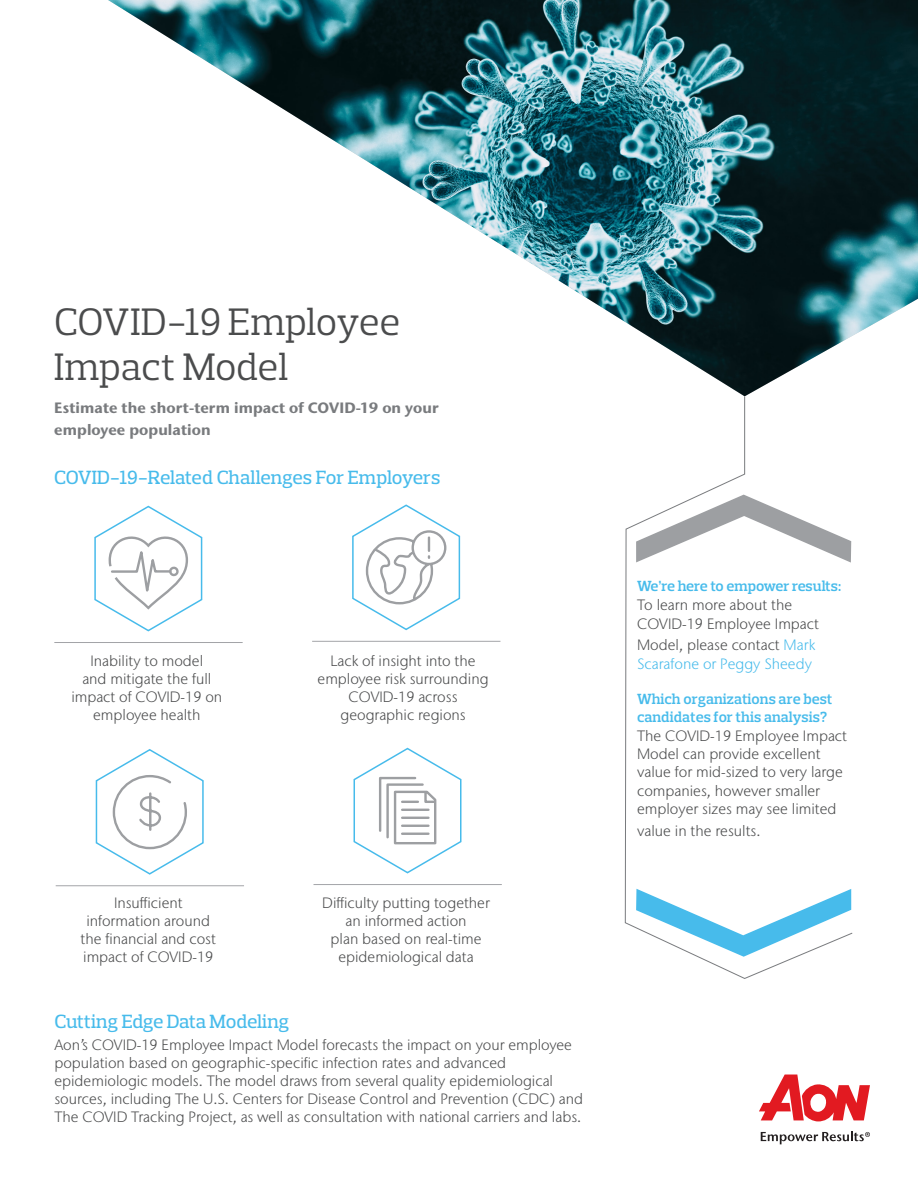
<style>
.page{position:relative;width:918px;height:1188px;background:#fff}
.page>*{position:absolute;margin:0;border:0;box-sizing:border-box;transform-origin:0 0}
.Headline{font:39px/45px "Prelo Slab";letter-spacing:-.01em;color:#4b4c4d}
.Header_1{font:500 19.5px "Prelo Slab";letter-spacing:-.015em;color:#47bbeb}
.Body_copy_bullets{font:300 15px/18px "Stone Sans IIITC Pro";color:#4b4c4d;text-align:center}
.Crossheading{font:700 15px "Stone Sans IIITC Pro";letter-spacing:.005em;color:#797b7e}
.t1{font:300 15px/18.6px "Stone Sans IIITC Pro";color:#47bbeb}
.s1{font-family:"Prelo Slab";font-weight:600;color:#47bbeb}
.s2{color:#4b4c4d}
</style>
<div class="page">
<svg style="left:759px;top:1075px;width:111px;height:47px"></svg>
<svg style="left:761px;top:1132px;width:109px;height:12px"></svg>
<img style="left:108px;top:0;width:810px;height:396px">
<svg style="left:625px;top:396px;width:228px;height:583px"></svg>
<svg style="left:636px;top:889px;width:215px;height:68px"></svg>
<svg style="left:636px;top:495px;width:215px;height:68px"></svg>
<hr style="left:54px;top:642px;width:189px;height:1px;background:#a3a4a8">
<hr style="left:312px;top:641px;width:188px;height:1px;background:#a3a4a8">
<hr style="left:56px;top:885px;width:188px;height:1px;background:#a3a4a8">
<hr style="left:314px;top:884px;width:188px;height:1px;background:#a3a4a8">
<svg style="left:352px;top:504px;width:109px;height:127px"></svg>
<svg style="left:94px;top:505px;width:109px;height:127px"></svg>
<svg style="left:353px;top:747px;width:109px;height:127px"></svg>
<svg style="left:95px;top:749px;width:109px;height:126px"></svg>
<p class="Headline" style="left:54px;top:299px;width:348px">COVID-19 Employee<br>Impact Model</p>
<p class="Crossheading" style="left:54px;top:398px;width:386px">Estimate the short-term impact of COVID-19 on your</p>
<p class="Crossheading" style="left:54px;top:421px;width:158px">employee population</p>
<p class="Header_1" style="left:54px;top:466px;width:388px">COVID-19-Related Challenges For Employers</p>
<p class="Body_copy_bullets" style="left:71px;top:652px;width:152px">Inability to model<br>and mitigate the full impact of COVID-19 on employee health</p>
<p class="Body_copy_bullets" style="left:318px;top:652px;width:173px">Lack of insight into the employee risk surrounding<br>COVID-19 across geographic regions</p>
<p class="Body_copy_bullets" style="left:81px;top:894px;width:137px">Insufficient information around the financial and cost impact of COVID-19</p>
<p class="Body_copy_bullets" style="left:322px;top:894px;width:169px">Difficulty putting together an informed action<br>plan based on real-time epidemiological data</p>
<p class="Header_1" style="left:54px;top:1010px;width:236px">Cutting Edge Data Modeling</p>
<p class="Body_copy_bullets" style="left:54px;top:1035px;width:530px;text-align:left">Aon’s COVID-19 Employee Impact Model forecasts the impact on your employee population based on geographic-specific infection rates and advanced epidemiologic models. The model draws from several quality epidemiological sources, including The U.S. Centers for Disease Control and Prevention (CDC) and The COVID Tracking Project, as well as consultation with national carriers and labs.</p>
<p class="Body_copy_bullets" style="left:637px;top:576px;width:206px;line-height:19px;text-align:left"><span class="s1">We’re here to empower results:<br></span>To learn more about the<br>COVID-19 Employee Impact</p>
<p class="t1" style="left:637px;top:636px;width:180px"><span class="s2">Model, please contact</span> Mark<br>Scarafone or Peggy Sheedy</p>
<p class="Body_copy_bullets" style="left:637px;top:689px;width:211px;text-align:left"><span class="s1">Which organizations are best candidates for this analysis?<br></span>The COVID-19 Employee Impact<br>Model can provide excellent value for mid-sized to very large companies, however smaller employer sizes may see limited</p>
<p class="Body_copy_bullets" style="left:637px;top:821px;width:125px">value in the results.</p>
</div>
